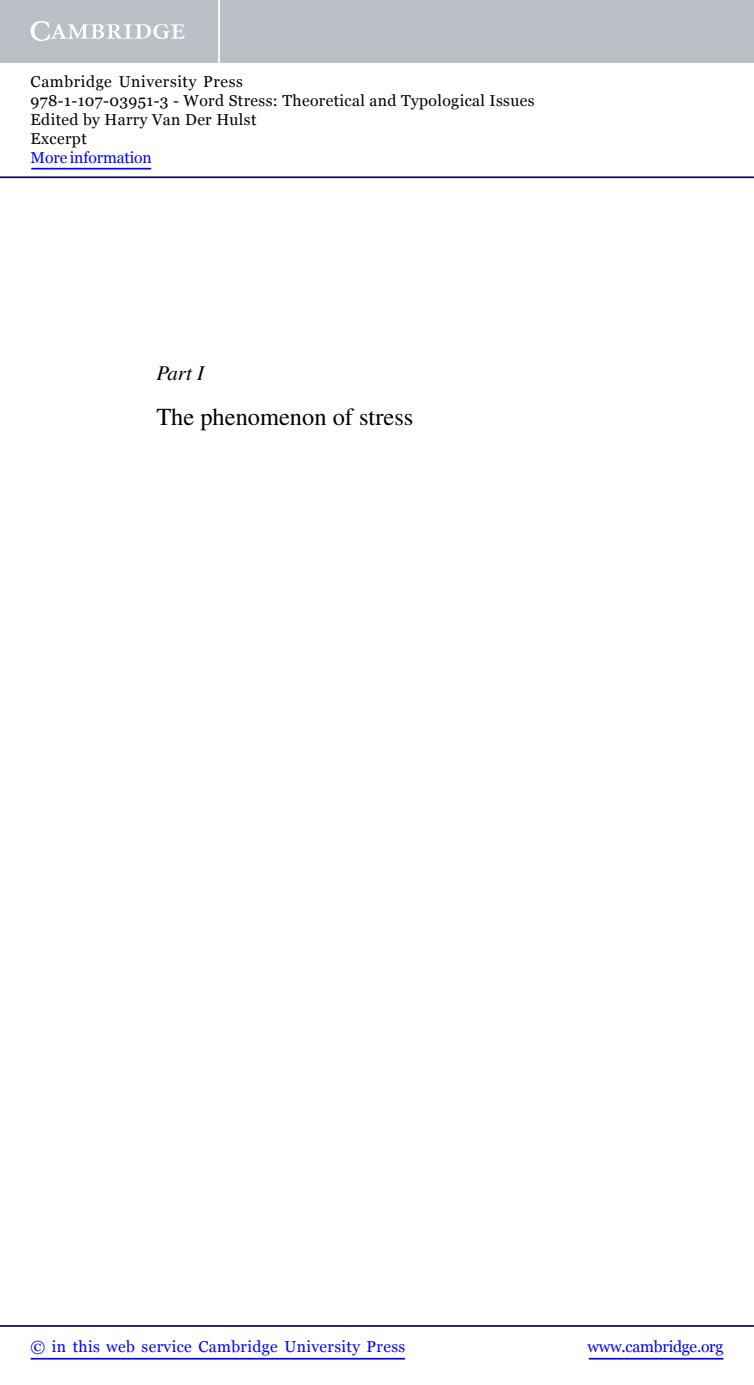
<style>
.page{position:relative;width:754px;height:1385px;background:#fff}
.page>*{position:absolute;margin:0;border:0;box-sizing:border-box;transform-origin:0 0}
.t1{font:24.32px "Times";color:#000}
.t2{font:italic 21px "Times";color:#000}
.t3{font:15.75px/18.9px "Georgia";letter-spacing:.025em;color:#000}
.t4{font:15.75px "Georgia";letter-spacing:.025em;color:#00f}
.t5{font:15.75px "Georgia";letter-spacing:-.015em;color:#00f}
.t6{font:15.75px "Georgia";letter-spacing:-.01em;color:#00f}
</style>
<div class="page">
<hr style="left:589px;top:1358px;width:134px;height:1px;background:#00f">
<hr style="left:0;top:1325px;width:754px;height:1px;background:#150666">
<hr style="left:31px;top:1358px;width:374px;height:1px;background:#00f">
<div style="left:0;top:0;width:754px;height:63px;background:#bac0c6"></div>
<svg style="left:31px;top:21px;width:154px;height:20px"></svg>
<hr style="left:218px;top:0;width:2px;height:63px;background:#fff">
<hr style="left:0;top:176px;width:754px;height:2px;background:#150666">
<hr style="left:31px;top:168px;width:120px;height:1px;background:#00f">
<p class="t3" style="left:31px;top:73px;width:505px">Cambridge University Press<br>978-1-107-03951-3 - Word Stress: Theoretical and Typological Issues Edited by Harry Van Der Hulst<br>Excerpt</p>
<p class="t6" style="left:31px;top:148px;width:123px">More information</p>
<h2 class="t2" style="left:156px;top:365px;width:49px">Part I</h2>
<h1 class="t1" style="left:156px;top:408px;width:258px">The phenomenon of stress</h1>
<p class="t4" style="left:31px;top:1336px;width:376px">© in this web service Cambridge University Press</p>
<p class="t5" style="left:588px;top:1336px;width:137px">www.cambridge.org</p>
</div>
